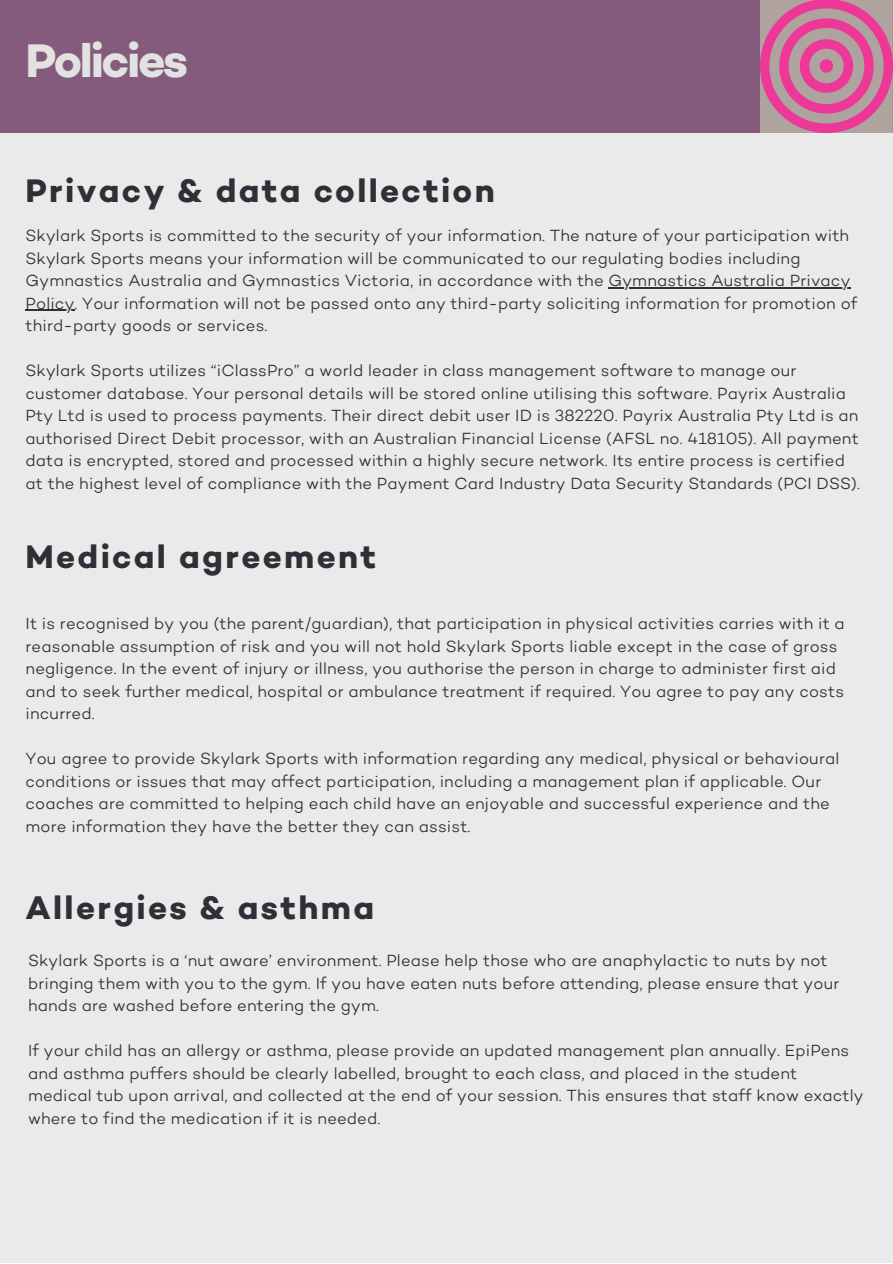
<style>
.page{position:relative;width:893px;height:1264px;background:#fff}
.page>*{position:absolute;margin:0;border:0;box-sizing:border-box;transform-origin:0 0}
.t1{font:700 48px "Campton";letter-spacing:-.05em;color:#e2e2e2}
.t2{font:700 33.15px "Campton";letter-spacing:.07em;color:#322d37}
.t3{font:300 16.5px/22.5px "Campton";letter-spacing:.01em;color:#322d37}
</style>
<div class="page">
<div style="left:0;top:0;width:892px;height:1262px;background:#ebeaea"></div>
<div style="left:0;top:0;width:892px;height:133px;background:#845b7c"></div>
<img style="left:760px;top:0;width:132px;height:133px">
<hr style="left:608px;top:287px;width:242px;height:1px;background:#322d37">
<hr style="left:26px;top:310px;width:49px;height:1px;background:#322d37">
<h1 class="t1" style="left:26px;top:37px;width:164px">Policies</h1>
<h2 class="t2" style="left:26px;top:174px;width:470px">Privacy &amp; data collection</h2>
<p class="t3" style="left:26px;top:226px;width:833px">Skylark Sports is committed to the security of your information. The nature of your participation with Skylark Sports means your information will be communicated to our regulating bodies including Gymnastics Australia and Gymnastics Victoria, in accordance with the Gymnastics Australia Privacy Policy. Your information will not be passed onto any third-party soliciting information for promotion of third-party goods or services.</p>
<p class="t3" style="left:26px;top:361px;width:835px">Skylark Sports utilizes “iClassPro” a world leader in class management software to manage our customer database. Your personal details will be stored online utilising this software. Payrix Australia Pty Ltd is used to process payments. Their direct debit user ID is 382220. Payrix Australia Pty Ltd is an authorised Direct Debit processor, with an Australian Financial License (AFSL no. 418105). All payment data is encrypted, stored and processed within a highly secure network. Its entire process is certified at the highest level of compliance with the Payment Card Industry Data Security Standards (PCI DSS).</p>
<h2 class="t2" style="left:26px;top:540px;width:352px">Medical agreement</h2>
<p class="t3" style="left:26px;top:614px;width:820px">It is recognised by you (the parent/guardian), that participation in physical activities carries with it a reasonable assumption of risk and you will not hold Skylark Sports liable except in the case of gross negligence. In the event of injury or illness, you authorise the person in charge to administer first aid and to seek further medical, hospital or ambulance treatment if required. You agree to pay any costs incurred.</p>
<p class="t3" style="left:26px;top:749px;width:815px">You agree to provide Skylark Sports with information regarding any medical, physical or behavioural conditions or issues that may affect participation, including a management plan if applicable. Our coaches are committed to helping each child have an enjoyable and successful experience and the more information they have the better they can assist.</p>
<h2 class="t2" style="left:26px;top:891px;width:350px">Allergies &amp; asthma</h2>
<p class="t3" style="left:28px;top:951px;width:812px">Skylark Sports is a ‘nut aware’ environment. Please help those who are anaphylactic to nuts by not bringing them with you to the gym. If you have eaten nuts before attending, please ensure that your hands are washed before entering the gym.</p>
<p class="t3" style="left:28px;top:1041px;width:837px">If your child has an allergy or asthma, please provide an updated management plan annually. EpiPens and asthma puffers should be clearly labelled, brought to each class, and placed in the student medical tub upon arrival, and collected at the end of your session. This ensures that staff know exactly where to find the medication if it is needed.</p>
</div>
